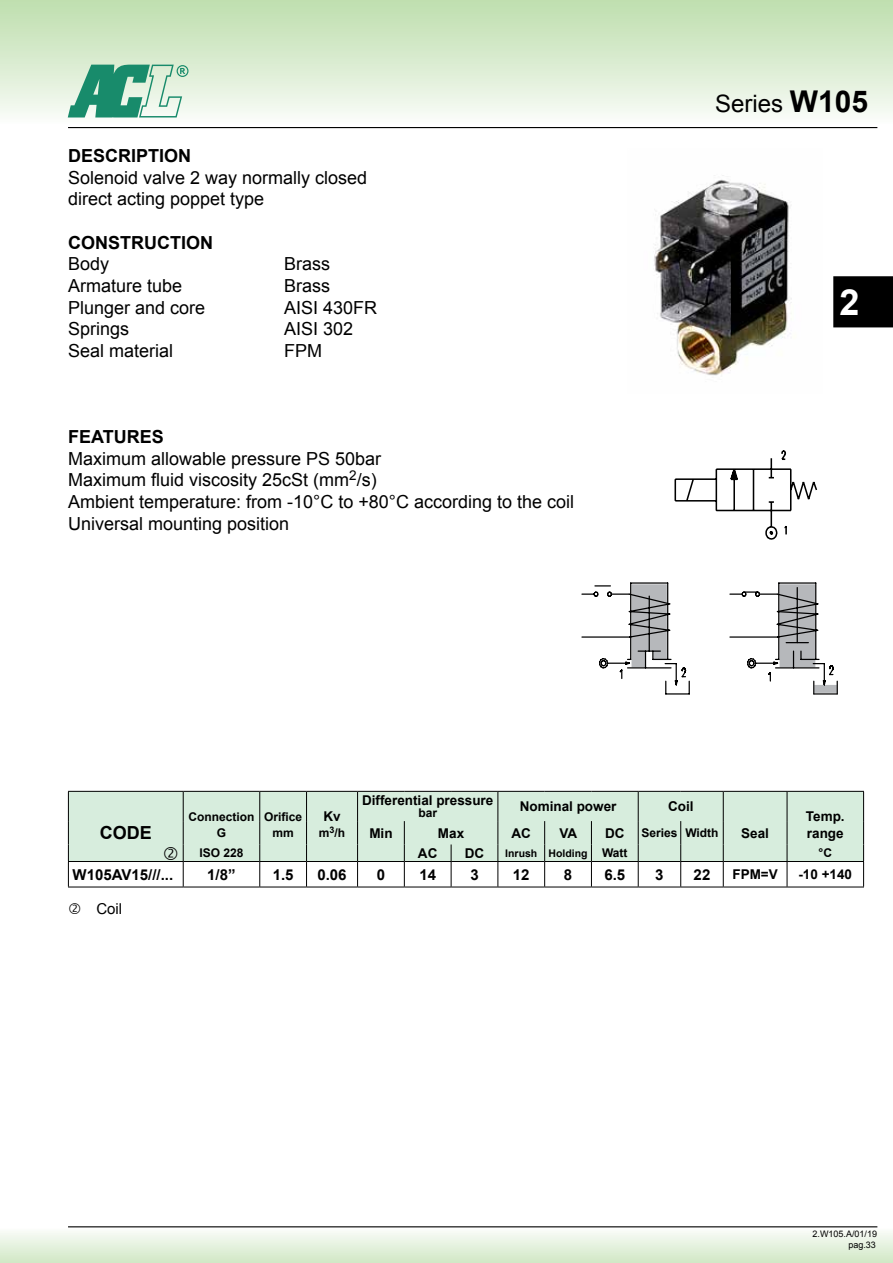
<style>
.page{position:relative;width:893px;height:1263px;background:#fff}
.page>*{position:absolute;margin:0;border:0;box-sizing:border-box;transform-origin:0 0}
.t1{font:700 36px "Arial";color:#fff}
.t2{font:24px "Arial";color:#000}
.t3{font:18px/21.6px "Arial";color:#000}
.t4{font:700 18px "Arial";color:#000}
.t5{font:700 15px "Arial";color:#000}
.t6{font:15px "Arial";color:#000}
.t7{font:700 13.5px "Arial";color:#000}
.t8{font:700 12px "Arial";color:#000}
.t9{font:700 10.5px "Arial";color:#000}
.t10{font:9px "Arial";color:#000}
.s1{font-weight:700;font-size:30px}
.s2{font-size:12px}
</style>
<div class="page">
<div style="left:0;top:0;width:893px;height:124px;background:linear-gradient(to bottom,#bddeac,#f9fcf8)"></div>
<div style="left:0;top:1229px;width:893px;height:34px;background:linear-gradient(to bottom,#f9fcf8,#d2e8c6)"></div>
<svg style="left:68px;top:65px;width:120px;height:52px;background:#80bfa7"></svg>
<img style="left:654px;top:175px;width:138px;height:201px">
<div style="left:69px;top:792px;width:794px;height:69px;background:#d7eddd"></div>
<hr style="left:68px;top:791px;width:115px;height:1px;background:#000">
<hr style="left:183px;top:791px;width:77px;height:1px;background:#000">
<hr style="left:260px;top:791px;width:47px;height:1px;background:#000">
<hr style="left:307px;top:791px;width:51px;height:1px;background:#000">
<hr style="left:358px;top:791px;width:46px;height:1px;background:#000">
<hr style="left:404px;top:791px;width:47px;height:1px;background:#000">
<hr style="left:451px;top:791px;width:47px;height:1px;background:#000">
<hr style="left:498px;top:791px;width:47px;height:1px;background:#000">
<hr style="left:545px;top:791px;width:46px;height:1px;background:#000">
<hr style="left:591px;top:791px;width:47px;height:1px;background:#000">
<hr style="left:638px;top:791px;width:43px;height:1px;background:#000">
<hr style="left:681px;top:791px;width:42px;height:1px;background:#000">
<hr style="left:723px;top:791px;width:64px;height:1px;background:#000">
<hr style="left:787px;top:791px;width:77px;height:1px;background:#000">
<hr style="left:68px;top:861px;width:115px;height:1px;background:#000">
<svg style="left:68px;top:792px;width:1px;height:95px"></svg>
<hr style="left:183px;top:861px;width:77px;height:1px;background:#000">
<svg style="left:183px;top:792px;width:1px;height:95px"></svg>
<hr style="left:260px;top:861px;width:47px;height:1px;background:#000">
<svg style="left:259px;top:792px;width:1px;height:95px"></svg>
<hr style="left:307px;top:861px;width:51px;height:1px;background:#000">
<svg style="left:306px;top:792px;width:1px;height:95px"></svg>
<hr style="left:358px;top:861px;width:46px;height:1px;background:#000">
<svg style="left:357px;top:792px;width:1px;height:95px"></svg>
<hr style="left:404px;top:861px;width:47px;height:1px;background:#000">
<svg style="left:404px;top:821px;width:1px;height:66px"></svg>
<hr style="left:451px;top:861px;width:47px;height:1px;background:#000">
<svg style="left:451px;top:844px;width:1px;height:43px"></svg>
<hr style="left:498px;top:861px;width:47px;height:1px;background:#000">
<svg style="left:497px;top:792px;width:1px;height:95px"></svg>
<hr style="left:545px;top:861px;width:46px;height:1px;background:#000">
<svg style="left:544px;top:821px;width:1px;height:66px"></svg>
<hr style="left:591px;top:861px;width:47px;height:1px;background:#000">
<svg style="left:591px;top:821px;width:1px;height:66px"></svg>
<hr style="left:638px;top:861px;width:43px;height:1px;background:#000">
<svg style="left:638px;top:792px;width:1px;height:95px"></svg>
<hr style="left:681px;top:861px;width:42px;height:1px;background:#000">
<svg style="left:680px;top:821px;width:1px;height:66px"></svg>
<hr style="left:723px;top:861px;width:64px;height:1px;background:#000">
<svg style="left:723px;top:792px;width:1px;height:95px"></svg>
<hr style="left:787px;top:861px;width:77px;height:1px;background:#000">
<svg style="left:787px;top:792px;width:1px;height:95px"></svg>
<svg style="left:863px;top:792px;width:1px;height:95px"></svg>
<hr style="left:68px;top:887px;width:115px;height:1px;background:#000">
<hr style="left:183px;top:887px;width:77px;height:1px;background:#000">
<hr style="left:260px;top:887px;width:47px;height:1px;background:#000">
<hr style="left:307px;top:887px;width:51px;height:1px;background:#000">
<hr style="left:358px;top:887px;width:46px;height:1px;background:#000">
<hr style="left:404px;top:887px;width:47px;height:1px;background:#000">
<hr style="left:451px;top:887px;width:47px;height:1px;background:#000">
<hr style="left:498px;top:887px;width:47px;height:1px;background:#000">
<hr style="left:545px;top:887px;width:46px;height:1px;background:#000">
<hr style="left:591px;top:887px;width:47px;height:1px;background:#000">
<hr style="left:638px;top:887px;width:43px;height:1px;background:#000">
<hr style="left:681px;top:887px;width:42px;height:1px;background:#000">
<hr style="left:723px;top:887px;width:64px;height:1px;background:#000">
<hr style="left:787px;top:887px;width:77px;height:1px;background:#000">
<svg style="left:674px;top:450px;width:144px;height:90px"></svg>
<svg style="left:581px;top:582px;width:257px;height:113px"></svg>
<hr style="left:68px;top:1226px;width:809px;height:1px;background:#000">
<hr style="left:68px;top:127px;width:809px;height:1px;background:#000">
<div style="left:833px;top:276px;width:60px;height:51px;background:#000"></div>
<svg style="left:164px;top:846px;width:13px;height:14px"></svg>
<p class="t4" style="left:68px;top:144px;width:125px">DESCRIPTION</p>
<p class="t3" style="left:68px;top:167px;width:301px">Solenoid valve 2 way normally closed direct acting poppet type</p>
<p class="t4" style="left:68px;top:230px;width:146px">CONSTRUCTION</p>
<p class="t3" style="left:68px;top:253px;width:43px">Body</p>
<p class="t3" style="left:284px;top:253px;width:48px">Brass</p>
<p class="t3" style="left:68px;top:275px;width:116px">Armature tube</p>
<p class="t3" style="left:284px;top:275px;width:48px">Brass</p>
<p class="t3" style="left:68px;top:297px;width:139px">Plunger and core</p>
<p class="t3" style="left:284px;top:297px;width:95px">AISI 430FR</p>
<p class="t3" style="left:68px;top:318px;width:63px">Springs</p>
<p class="t3" style="left:284px;top:318px;width:71px">AISI 302</p>
<p class="t3" style="left:68px;top:340px;width:107px">Seal material</p>
<p class="t3" style="left:284px;top:340px;width:39px">FPM</p>
<p class="t4" style="left:68px;top:425px;width:97px">FEATURES</p>
<p class="t3" style="left:68px;top:448px;width:508px">Maximum allowable pressure PS 50bar<br>Maximum fluid viscosity 25cSt (mm<sup>2</sup>/s)<br>Ambient temperature: from -10°C to +80°C according to the coil Universal mounting position</p>
<h2 class="t2" style="left:715px;top:88px;width:155px">Series <span class="s1">W105</span></h2>
<h1 class="t1" style="left:840px;top:278px;width:22px">2</h1>
<p class="t8" style="left:188px;top:809px;width:115px">Connection Orifice</p>
<p class="t7" style="left:323px;top:807px;width:19px">Kv</p>
<p class="t7" style="left:362px;top:791px;width:133px">Differential pressure</p>
<p class="t8" style="left:418px;top:805px;width:20px">bar</p>
<p class="t7" style="left:520px;top:797px;width:98px">Nominal power</p>
<p class="t7" style="left:668px;top:797px;width:27px">Coil</p>
<p class="t7" style="left:806px;top:807px;width:40px">Temp.</p>
<p class="t4" style="left:100px;top:821px;width:54px">CODE</p>
<p class="t8" style="left:217px;top:825px;width:11px">G</p>
<p class="t8" style="left:272px;top:825px;width:23px">mm</p>
<p class="t8" style="left:319px;top:825px;width:28px">m<sup>3</sup>/h</p>
<p class="t7" style="left:369px;top:824px;width:25px">Min</p>
<p class="t7" style="left:438px;top:824px;width:28px">Max</p>
<p class="t7" style="left:511px;top:824px;width:21px">AC</p>
<p class="t7" style="left:559px;top:824px;width:19px">VA</p>
<p class="t7" style="left:605px;top:824px;width:21px">DC</p>
<p class="t8" style="left:641px;top:825px;width:79px">Series Width</p>
<p class="t7" style="left:741px;top:824px;width:29px">Seal</p>
<p class="t7" style="left:807px;top:824px;width:38px">range</p>
<p class="t8" style="left:199px;top:845px;width:46px">ISO 228</p>
<p class="t7" style="left:418px;top:844px;width:21px">AC</p>
<p class="t7" style="left:465px;top:844px;width:21px">DC</p>
<p class="t9" style="left:505px;top:846px;width:124px">Inrush Holding <span class="s2">Watt</span></p>
<p class="t8" style="left:819px;top:845px;width:15px">°C</p>
<p class="t5" style="left:73px;top:864px;width:102px">W105AV15///...</p>
<p class="t5" style="left:207px;top:864px;width:30px">1/8”</p>
<p class="t5" style="left:273px;top:864px;width:22px">1.5</p>
<p class="t5" style="left:317px;top:864px;width:31px">0.06</p>
<p class="t5" style="left:377px;top:864px;width:10px">0</p>
<p class="t5" style="left:419px;top:864px;width:18px">14</p>
<p class="t5" style="left:470px;top:864px;width:10px">3</p>
<p class="t5" style="left:513px;top:864px;width:18px">12</p>
<p class="t5" style="left:564px;top:864px;width:10px">8</p>
<p class="t5" style="left:604px;top:864px;width:22px">6.5</p>
<p class="t5" style="left:655px;top:864px;width:10px">3</p>
<p class="t5" style="left:694px;top:864px;width:18px">22</p>
<p class="t7" style="left:732px;top:865px;width:47px">FPM=V</p>
<p class="t7" style="left:798px;top:865px;width:55px">-10 +140</p>
<p class="t6" style="left:96px;top:899px;width:27px">Coil</p>
<p class="t10" style="left:812px;top:1228px;width:66px">2.W105.A/01/19</p>
<p class="t10" style="left:848px;top:1239px;width:29px">pag.33</p>
</div>
